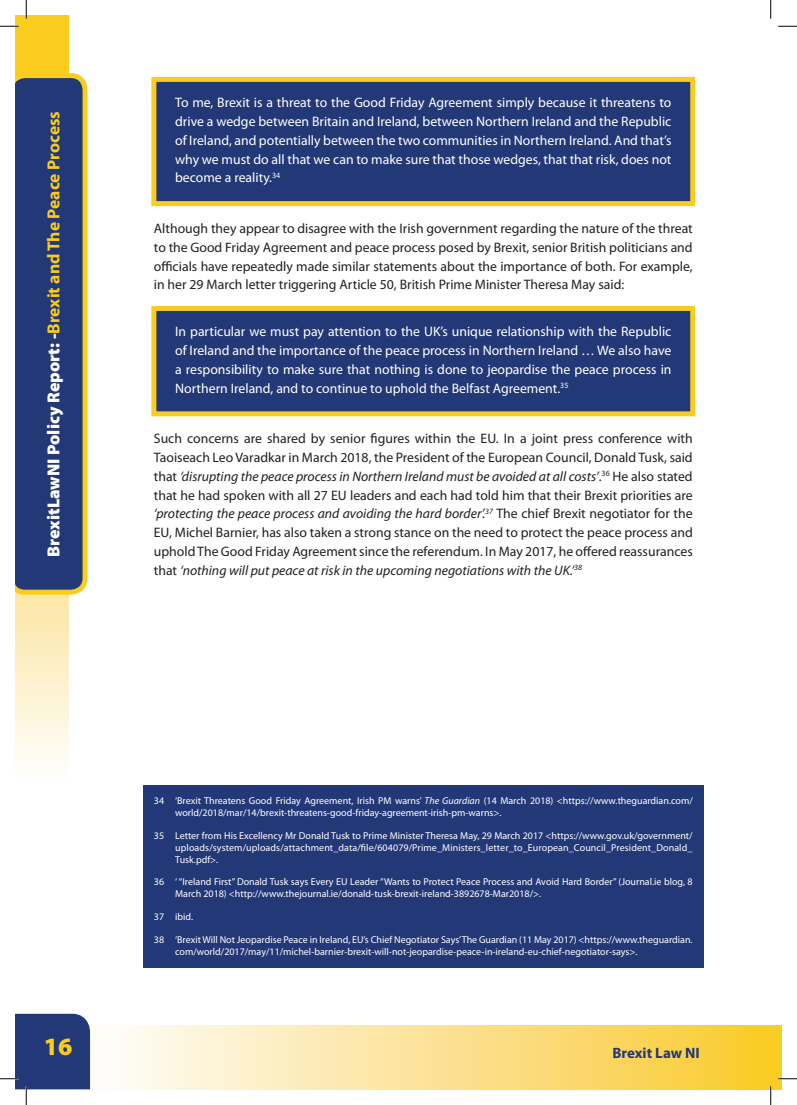
<style>
.page{position:relative;width:797px;height:1105px;background:#fff}
.page>*{position:absolute;margin:0;border:0;box-sizing:border-box;transform-origin:0 0}
.t1{font:900 25px "Myriad Pro";color:#facc1d}
.t2{font:900 17.5px "Myriad Pro";color:#fff}
.t3{font:700 15px "Myriad Pro";color:#233877}
.t4{font:13.75px/18.8px "Myriad Pro";color:#231f20;text-align:justify}
.t5{font:13.75px/18.8px "Myriad Pro";color:#fff;text-align:justify}
.t6{font:10px/12px "Myriad Pro";color:#fff}
.s1{font-weight:700;color:#facc1d}
.s2{font-style:italic}
</style>
<div class="page">
<div style="left:770px;top:1025px;width:11px;height:64px;background:#facc24"></div>
<div style="left:86px;top:1025px;width:684px;height:64px;background:linear-gradient(to right,#fefdff,#faca2f)"></div>
<div style="left:16px;top:16px;width:53px;height:618px;background:#facc1d"></div>
<svg style="left:16px;top:595px;width:53px;height:163px;background:#fcf0cc"></svg>
<div style="left:16px;top:73px;width:72px;height:522px;background:#233877"></div>
<div style="left:151px;top:77px;width:544px;height:129px;background:#233877;border:5px solid #facc1d"></div>
<div style="left:151px;top:306px;width:544px;height:110px;background:#233877;border:5px solid #facc1d"></div>
<div style="left:143px;top:786px;width:560px;height:43px;background:#233877"></div>
<div style="left:143px;top:820px;width:560px;height:56px;background:#233877"></div>
<div style="left:143px;top:867px;width:560px;height:43px;background:#233877"></div>
<div style="left:143px;top:902px;width:560px;height:31px;background:#233877"></div>
<div style="left:143px;top:924px;width:560px;height:44px;background:#233877"></div>
<svg style="left:0;top:25px;width:19px;height:2px"></svg>
<svg style="left:778px;top:25px;width:19px;height:2px"></svg>
<svg style="left:778px;top:1078px;width:19px;height:1px"></svg>
<svg style="left:25px;top:0;width:2px;height:19px"></svg>
<svg style="left:0;top:1013px;width:94px;height:92px"></svg>
<svg style="left:770px;top:0;width:1px;height:19px"></svg>
<svg style="left:770px;top:1086px;width:1px;height:19px"></svg>
<p class="t2" style="left:44px;top:557px;width:447px;rotate:-90deg">BrexitLawNI Policy Report: ‑<span class="s1">Brexit and The Peace Process</span></p>
<p class="t5" style="left:175px;top:94px;width:498px">To me, Brexit is a threat to the Good Friday Agreement simply because it threatens to drive a wedge between Britain and Ireland, between Northern Ireland and the Republic of Ireland, and potentially between the two communities in Northern Ireland. And that’s why we must do all that we can to make sure that those wedges, that that risk, does not become a reality.<sup>34</sup></p>
<p class="t4" style="left:154px;top:219px;width:540px">Although they appear to disagree with the Irish government regarding the nature of the threat to the Good Friday Agreement and peace process posed by Brexit, senior British politicians and officials have repeatedly made similar statements about the importance of both. For example, in her 29 March letter triggering Article 50, British Prime Minister Theresa May said:</p>
<p class="t5" style="left:175px;top:323px;width:498px">In particular we must pay attention to the UK’s unique relationship with the Republic of Ireland and the importance of the peace process in Northern Ireland … We also have a responsibility to make sure that nothing is done to jeopardise the peace process in Northern Ireland, and to continue to uphold the Belfast Agreement.<sup>35</sup></p>
<p class="t4" style="left:154px;top:430px;width:540px">Such concerns are shared by senior figures within the EU. In a joint press conference with Taoiseach Leo Varadkar in March 2018, the President of the European Council, Donald Tusk, said that <span class="s2">‘disrupting the peace process in Northern Ireland must be avoided at all costs’</span>.<sup>36</sup> He also stated that he had spoken with all 27 EU leaders and each had told him that their Brexit priorities are <span class="s2">‘protecting the peace process and avoiding the hard border’.</span><sup>37</sup> The chief Brexit negotiator for the EU, Michel Barnier, has also taken a strong stance on the need to protect the peace process and uphold The Good Friday Agreement since the referendum. In May 2017, he offered reassurances that <span class="s2">‘nothing will put peace at risk in the upcoming negotiations with the UK.’</span><sup>38</sup></p>
<p class="t6" style="left:175px;top:795px;width:519px;text-indent:-21px">34 ‘Brexit Threatens Good Friday Agreement, Irish PM warns’ <span class="s2">The Guardian</span> (14 March 2018) &lt;https://www.theguardian.com/ world/2018/mar/14/brexit-threatens-good-friday-agreement-irish-pm-warns&gt;.</p>
<p class="t6" style="left:175px;top:829px;width:519px;text-align:justify;text-indent:-21px">35 Letter from His Excellency Mr Donald Tusk to Prime Minister Theresa May, 29 March 2017 &lt;https://www.gov.uk/government/ uploads/system/uploads/attachment_data/file/604079/Prime_Ministers_letter_to_European_Council_President_Donald_ Tusk.pdf&gt;.</p>
<p class="t6" style="left:175px;top:876px;width:519px;text-indent:-21px">36 ‘ “Ireland First” Donald Tusk says Every EU Leader “Wants to Protect Peace Process and Avoid Hard Border” (Journal.ie blog, 8<br>March 2018) &lt;http://www.thejournal.ie/donald-tusk-brexit-ireland-3892678-Mar2018/&gt;.</p>
<p class="t6" style="left:154px;top:911px;width:41px">37 ibid.</p>
<p class="t6" style="left:175px;top:933px;width:519px;text-indent:-21px">38 ‘Brexit Will Not Jeopardise Peace in Ireland, EU’s Chief Negotiator Says’The Guardian (11 May 2017) &lt;https://www.theguardian. com/world/2017/may/11/michel-barnier-brexit-will-not-jeopardise-peace-in-ireland-eu-chief-negotiator-says&gt;.</p>
<h1 class="t1" style="left:44px;top:1033px;width:30px">16</h1>
<p class="t3" style="left:612px;top:1044px;width:89px">Brexit Law NI</p>
</div>
